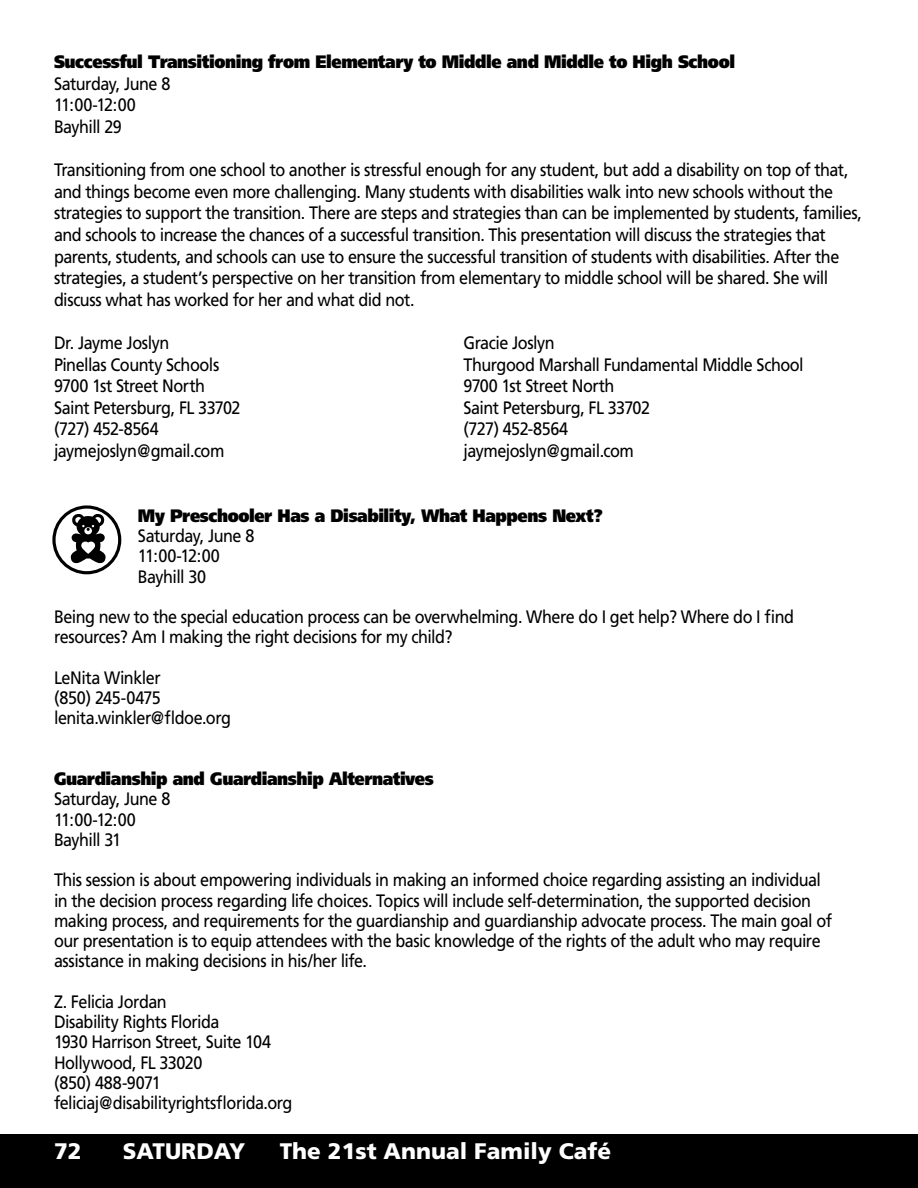
<style>
.page{position:relative;width:918px;height:1188px;background:#fff}
.page>*{position:absolute;margin:0;border:0;box-sizing:border-box;transform-origin:0 0}
.t1{font:900 22.5px "Frutiger";color:#fff}
.t2{font:18px/21.6px "Frutiger";letter-spacing:-.03em;color:#000;scale:.9 1}
.t3{font:900 18px "Frutiger";letter-spacing:-.025em;color:#000;scale:.9 1}
</style>
<div class="page">
<div style="left:0;top:1134px;width:918px;height:54px;background:#000"></div>
<svg style="left:54px;top:507px;width:66px;height:66px"></svg>
<svg style="left:71px;top:514px;width:35px;height:49px"></svg>
<div style="left:52px;top:505px;width:69px;height:69px;border:3px solid #000;border-radius:50%"></div>
<p class="t3" style="left:54px;top:51px;width:758px">Successful Transitioning from Elementary to Middle and Middle to High School</p>
<p class="t2" style="left:54px;top:73px;width:131px">Saturday, June 8<br>11:00-12:00<br>Bayhill 29</p>
<p class="t2" style="left:54px;top:159px;width:899px">Transitioning from one school to another is stressful enough for any student, but add a disability on top of that, and things become even more challenging. Many students with disabilities walk into new schools without the strategies to support the transition. There are steps and strategies than can be implemented by students, families, and schools to increase the chances of a successful transition. This presentation will discuss the strategies that parents, students, and schools can use to ensure the successful transition of students with disabilities. After the strategies, a student’s perspective on her transition from elementary to middle school will be shared. She will discuss what has worked for her and what did not.</p>
<p class="t2" style="left:54px;top:332px;width:209px">Dr. Jayme Joslyn<br>Pinellas County Schools<br>9700 1st Street North<br>Saint Petersburg, FL 33702 (727) 452-8564 jaymejoslyn@gmail.com</p>
<p class="t2" style="left:464px;top:332px;width:380px">Gracie Joslyn<br>Thurgood Marshall Fundamental Middle School<br>9700 1st Street North<br>Saint Petersburg, FL 33702<br>(727) 452-8564<br>jaymejoslyn@gmail.com</p>
<p class="t3" style="left:138px;top:505px;width:518px">My Preschooler Has a Disability, What Happens Next?</p>
<p class="t2" style="left:138px;top:526px;width:131px;line-height:20.2px">Saturday, June 8<br>11:00-12:00<br>Bayhill 30</p>
<p class="t2" style="left:54px;top:607px;width:824px;line-height:20.2px">Being new to the special education process can be overwhelming. Where do I get help? Where do I find resources? Am I making the right decisions for my child?</p>
<p class="t2" style="left:54px;top:668px;width:198px;line-height:20.2px">LeNita Winkler<br>(850) 245-0475 lenita.winkler@fldoe.org</p>
<p class="t3" style="left:54px;top:768px;width:423px">Guardianship and Guardianship Alternatives</p>
<p class="t2" style="left:54px;top:789px;width:131px;line-height:20.2px">Saturday, June 8<br>11:00-12:00<br>Bayhill 31</p>
<p class="t2" style="left:54px;top:870px;width:866px;line-height:20.2px">This session is about empowering individuals in making an informed choice regarding assisting an individual in the decision process regarding life choices. Topics will include self-determination, the supported decision making process, and requirements for the guardianship and guardianship advocate process. The main goal of our presentation is to equip attendees with the basic knowledge of the rights of the adult who may require assistance in making decisions in his/her life.</p>
<p class="t2" style="left:54px;top:992px;width:266px;line-height:20.2px">Z. Felicia Jordan<br>Disability Rights Florida<br>1930 Harrison Street, Suite 104<br>Hollywood, FL 33020<br>(850) 488-9071 feliciaj@disabilityrightsflorida.org</p>
<p class="t1" style="left:54px;top:1137px;width:29px">72</p>
<p class="t1" style="left:123px;top:1137px;width:124px">SATURDAY</p>
<p class="t1" style="left:280px;top:1137px;width:333px">The 21st Annual Family Café</p>
</div>
